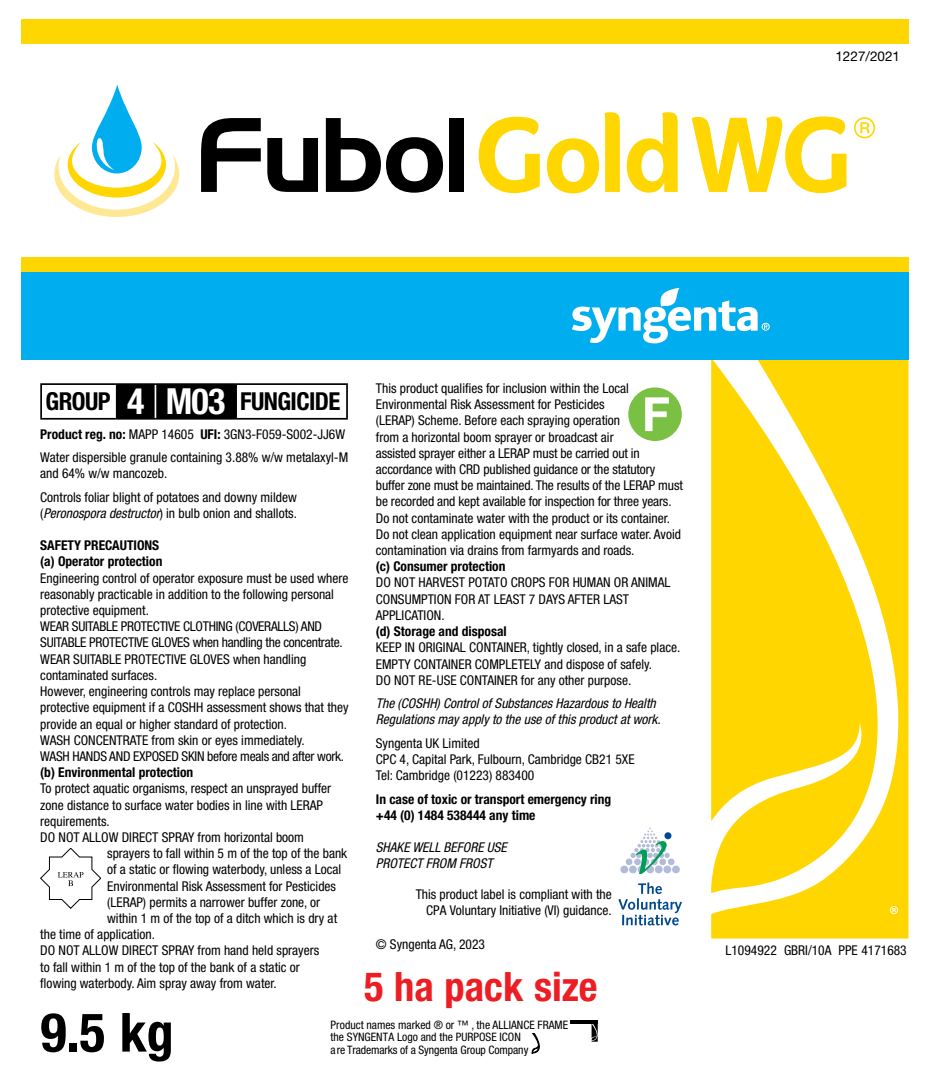
<style>
.page{position:relative;width:925px;height:1085px;background:#fff}
.page>*{position:absolute;margin:0;border:0;box-sizing:border-box;transform-origin:0 0}
.t1{font:700 condensed 54px "Helvetica Neue LT Std";color:#000}
.t2{font:700 condensed 40.5px "Helvetica Neue LT Std";color:#ed1d24}
.t3{font:700 condensed 24.75px "Helvetica Neue LT Std";letter-spacing:-.025em;color:#000}
.t4{font:condensed 13.5px/16.2px "Helvetica Neue LT Std";color:#000}
.t5{font:700 condensed 13.5px/16.2px "Helvetica Neue LT Std";color:#000}
.t6{font:italic condensed 13.5px/16.2px "Helvetica Neue LT Std";color:#000}
.t7{font:13.5px "Helvetica Neue LT Std";color:#000}
.t8{font:condensed 11.7px/12.4px "Helvetica Neue LT Std";color:#000}
.s1{font-size:36px;color:#fff}
.s2{font-weight:700}
.s3{font-style:italic}
</style>
<div class="page">
<svg style="left:570px;top:1020px;width:28px;height:21px"></svg>
<svg style="left:531px;top:1033px;width:9px;height:22px"></svg>
<div style="left:21px;top:19px;width:887px;height:24px;background:#ffd600"></div>
<svg style="left:711px;top:360px;width:197px;height:578px;fill:#ffd600"></svg>
<div style="left:21px;top:272px;width:887px;height:88px;background:#00aeef"></div>
<div style="left:21px;top:257px;width:887px;height:15px;background:#ffd600"></div>
<svg style="left:572px;top:288px;width:198px;height:55px"></svg>
<svg style="left:890px;top:906px;width:8px;height:7px"></svg>
<svg style="left:201px;top:118px;width:60px;height:74px"></svg>
<svg style="left:267px;top:138px;width:51px;height:54px"></svg>
<svg style="left:326px;top:118px;width:117px;height:75px"></svg>
<div style="left:449px;top:118px;width:15px;height:74px;background:#000"></div>
<svg style="left:479px;top:117px;width:61px;height:76px"></svg>
<svg style="left:547px;top:112px;width:73px;height:81px"></svg>
<svg style="left:627px;top:112px;width:51px;height:81px"></svg>
<svg style="left:54px;top:85px;width:125px;height:132px"></svg>
<svg style="left:854px;top:117px;width:21px;height:21px"></svg>
<svg style="left:692px;top:116px;width:154px;height:77px"></svg>
<div style="left:628px;top:387px;width:54px;height:54px;background:#7ac143;border-radius:50%"></div>
<svg style="left:645px;top:397px;width:24px;height:34px"></svg>
<svg style="left:618px;top:882px;width:64px;height:43px"></svg>
<svg style="left:620px;top:827px;width:60px;height:46px"></svg>
<div style="left:664px;top:832px;width:7px;height:7px;background:#004990;border-radius:50%"></div>
<div style="left:116px;top:385px;width:119px;height:33px;background:#000"></div>
<hr style="left:235px;top:385px;width:2px;height:33px;background:#000">
<hr style="left:40px;top:383px;width:76px;height:2px;background:#000">
<hr style="left:40px;top:385px;width:2px;height:33px;background:#000">
<hr style="left:116px;top:383px;width:39px;height:2px;background:#000">
<hr style="left:155px;top:383px;width:81px;height:2px;background:#000">
<hr style="left:236px;top:383px;width:112px;height:2px;background:#000">
<hr style="left:346px;top:385px;width:2px;height:33px;background:#000">
<hr style="left:40px;top:418px;width:76px;height:1px;background:#000">
<hr style="left:116px;top:418px;width:39px;height:1px;background:#000">
<hr style="left:155px;top:418px;width:81px;height:1px;background:#000">
<hr style="left:236px;top:418px;width:112px;height:1px;background:#000">
<hr style="left:155px;top:385px;width:1px;height:33px;background:#fff">
<svg style="left:41px;top:848px;width:60px;height:60px"></svg>
<p class="t7" style="left:835px;top:48px;width:66px">1227/2021</p>
<h3 class="t3" style="left:46px;top:386px;width:296px">GROUP <span class="s1">4 M03</span> FUNGICIDE</h3>
<p class="t4" style="left:40px;top:422px;width:309px;line-height:23.4px"><span class="s2">Product reg. no:</span> MAPP 14605 <span class="s2">UFI:</span> 3GN3-F059-S002-JJ6W<br>Water dispersible granule containing 3.88% w/w metalaxyl-M</p>
<p class="t4" style="left:40px;top:461px;width:258px;line-height:23.4px">and 64% w/w mancozeb.<br>Controls foliar blight of potatoes and downy mildew</p>
<p class="t4" style="left:40px;top:504px;width:258px">(<span class="s3">Peronospora destructor</span>) in bulb onion and shallots.</p>
<p class="t5" style="left:40px;top:537px;width:124px">SAFETY PRECAUTIONS (a) Operator protection</p>
<p class="t4" style="left:40px;top:569px;width:310px">Engineering control of operator exposure must be used where reasonably practicable in addition to the following personal protective equipment.<br>WEAR SUITABLE PROTECTIVE CLOTHING (COVERALLS) AND SUITABLE PROTECTIVE GLOVES when handling the concentrate.<br>WEAR SUITABLE PROTECTIVE GLOVES when handling contaminated surfaces.<br>However, engineering controls may replace personal protective equipment if a COSHH assessment shows that they provide an equal or higher standard of protection.<br>WASH CONCENTRATE from skin or eyes immediately.<br>WASH HANDS AND EXPOSED SKIN before meals and after work.</p>
<p class="t5" style="left:40px;top:764px;width:155px">(b) Environmental protection</p>
<p class="t4" style="left:40px;top:780px;width:292px">To protect aquatic organisms, respect an unsprayed buffer</p>
<p class="t4" style="left:40px;top:796px;width:284px">zone distance to surface water bodies in line with LERAP</p>
<p class="t4" style="left:40px;top:812px;width:71px">requirements.</p>
<p class="t4" style="left:40px;top:828px;width:265px">DO NOT ALLOW DIRECT SPRAY from horizontal boom</p>
<p class="t4" style="left:107px;top:845px;width:242px">sprayers to fall within 5 m of the top of the bank</p>
<p class="t4" style="left:107px;top:861px;width:236px">of a static or flowing waterbody, unless a Local</p>
<p class="t4" style="left:107px;top:877px;width:230px">Environmental Risk Assessment for Pesticides</p>
<p class="t4" style="left:107px;top:893px;width:214px">(LERAP) permits a narrower buffer zone, or</p>
<p class="t4" style="left:107px;top:909px;width:231px">within 1 m of the top of a ditch which is dry at</p>
<p class="t4" style="left:40px;top:926px;width:116px">the time of application.</p>
<p class="t4" style="left:40px;top:942px;width:280px">DO NOT ALLOW DIRECT SPRAY from hand held sprayers</p>
<p class="t4" style="left:40px;top:958px;width:261px">to fall within 1 m of the top of the bank of a static or</p>
<p class="t4" style="left:40px;top:974px;width:238px">flowing waterbody. Aim spray away from water.</p>
<p class="t4" style="left:376px;top:380px;width:308px">This product qualifies for inclusion within the Local Environmental Risk Assessment for Pesticides<br>(LERAP) Scheme. Before each spraying operation<br>from a horizontal boom sprayer or broadcast air<br>assisted sprayer either a LERAP must be carried out in accordance with CRD published guidance or the statutory buffer zone must be maintained. The results of the LERAP must be recorded and kept available for inspection for three years.<br>Do not contaminate water with the product or its container.<br>Do not clean application equipment near surface water. Avoid contamination via drains from farmyards and roads.</p>
<p class="t5" style="left:376px;top:558px;width:131px">(c) Consumer protection</p>
<p class="t4" style="left:376px;top:574px;width:296px">DO NOT HARVEST POTATO CROPS FOR HUMAN OR ANIMAL<br>CONSUMPTION FOR AT LEAST 7 DAYS AFTER LAST<br>APPLICATION.</p>
<p class="t5" style="left:376px;top:623px;width:132px">(d) Storage and disposal</p>
<p class="t4" style="left:376px;top:639px;width:306px">KEEP IN ORIGINAL CONTAINER, tightly closed, in a safe place.<br>EMPTY CONTAINER COMPLETELY and dispose of safely.<br>DO NOT RE-USE CONTAINER for any other purpose.</p>
<p class="t6" style="left:376px;top:695px;width:286px">The (COSHH) Control of Substances Hazardous to Health<br>Regulations may apply to the use of this product at work.</p>
<p class="t4" style="left:376px;top:734px;width:260px">Syngenta UK Limited<br>CPC 4, Capital Park, Fulbourn, Cambridge CB21 5XE<br>Tel: Cambridge (01223) 883400</p>
<p class="t5" style="left:376px;top:790px;width:237px">In case of toxic or transport emergency ring +44 (0) 1484 538444 any time</p>
<p class="t6" style="left:376px;top:839px;width:132px">SHAKE WELL BEFORE USE<br>PROTECT FROM FROST</p>
<p class="t4" style="left:416px;top:885px;width:198px;text-align:right">This product label is compliant with the<br>CPA Voluntary Initiative (VI) guidance.</p>
<p class="t4" style="left:376px;top:936px;width:111px">© Syngenta AG, 2023</p>
<h2 class="t2" style="left:364px;top:962px;width:235px">5 ha pack size</h2>
<h1 class="t1" style="left:41px;top:999px;width:135px">9.5 kg</h1>
<p class="t8" style="left:331px;top:1018px;width:239px">Product names marked ® or ™ , the ALLIANCE FRAME the SYNGENTA Logo and the PURPOSE ICON<br>are Trademarks of a Syngenta Group Company</p>
<p class="t4" style="left:725px;top:941px;width:183px">L1094922 GBRI/10A PPE 4171683</p>
</div>
